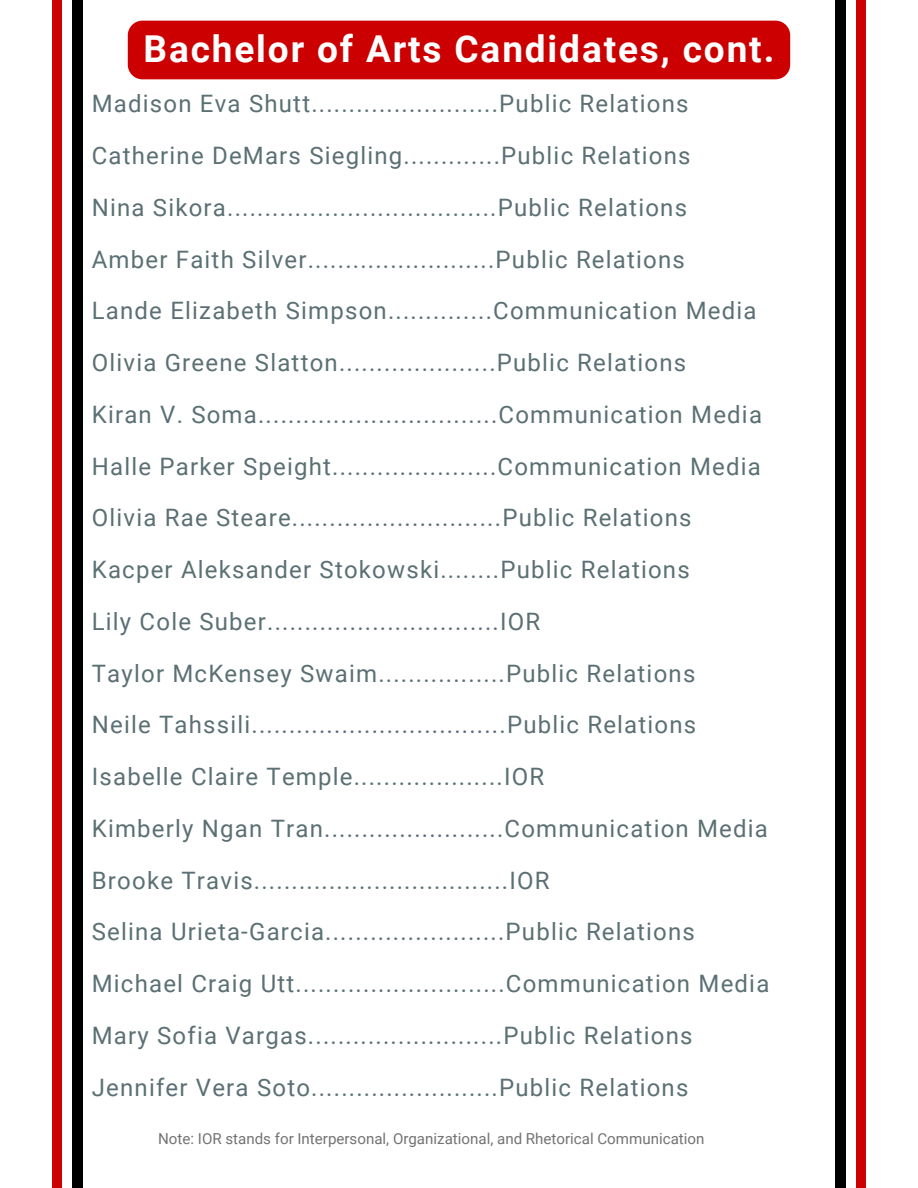
<style>
.page{position:relative;width:918px;height:1188px;background:#fff}
.page>*{position:absolute;margin:0;border:0;box-sizing:border-box;transform-origin:0 0}
.t1{font:700 37.05px "Roboto";letter-spacing:.05em;color:#fff}
.t2{font:24px/51.8px "Roboto";letter-spacing:.05em;color:#5b7074}
.t3{font:15.15px "Roboto";color:#737373}
</style>
<div class="page">
<div style="left:73px;top:0;width:9px;height:1188px;background:#000"></div>
<div style="left:52px;top:0;width:10px;height:1188px;background:#c00"></div>
<div style="left:857px;top:0;width:9px;height:1188px;background:#c00"></div>
<div style="left:836px;top:0;width:9px;height:1188px;background:#000"></div>
<div style="left:128px;top:21px;width:662px;height:58px;background:#c00;border-radius:15px"></div>
<h1 class="t1" style="left:144px;top:27px;width:632px">Bachelor of Arts Candidates, cont.</h1>
<p class="t2" style="left:92px;top:78px;width:679px">Madison Eva Shutt.........................Public Relations Catherine DeMars Siegling.............Public Relations<br>Nina Sikora....................................Public Relations<br>Amber Faith Silver.........................Public Relations<br>Lande Elizabeth Simpson..............Communication Media Olivia Greene Slatton.....................Public Relations<br>Kiran V. Soma................................Communication Media Halle Parker Speight......................Communication Media Olivia Rae Steare............................Public Relations Kacper Aleksander Stokowski........Public Relations<br>Lily Cole Suber...............................IOR<br>Taylor McKensey Swaim.................Public Relations<br>Neile Tahssili..................................Public Relations Isabelle Claire Temple....................IOR<br>Kimberly Ngan Tran........................Communication Media Brooke Travis..................................IOR<br>Selina Urieta-Garcia........................Public Relations Michael Craig Utt............................Communication Media Mary Sofia Vargas..........................Public Relations Jennifer Vera Soto.........................Public Relations</p>
<p class="t3" style="left:158px;top:1130px;width:548px">Note: IOR stands for Interpersonal, Organizational, and Rhetorical Communication</p>
</div>
